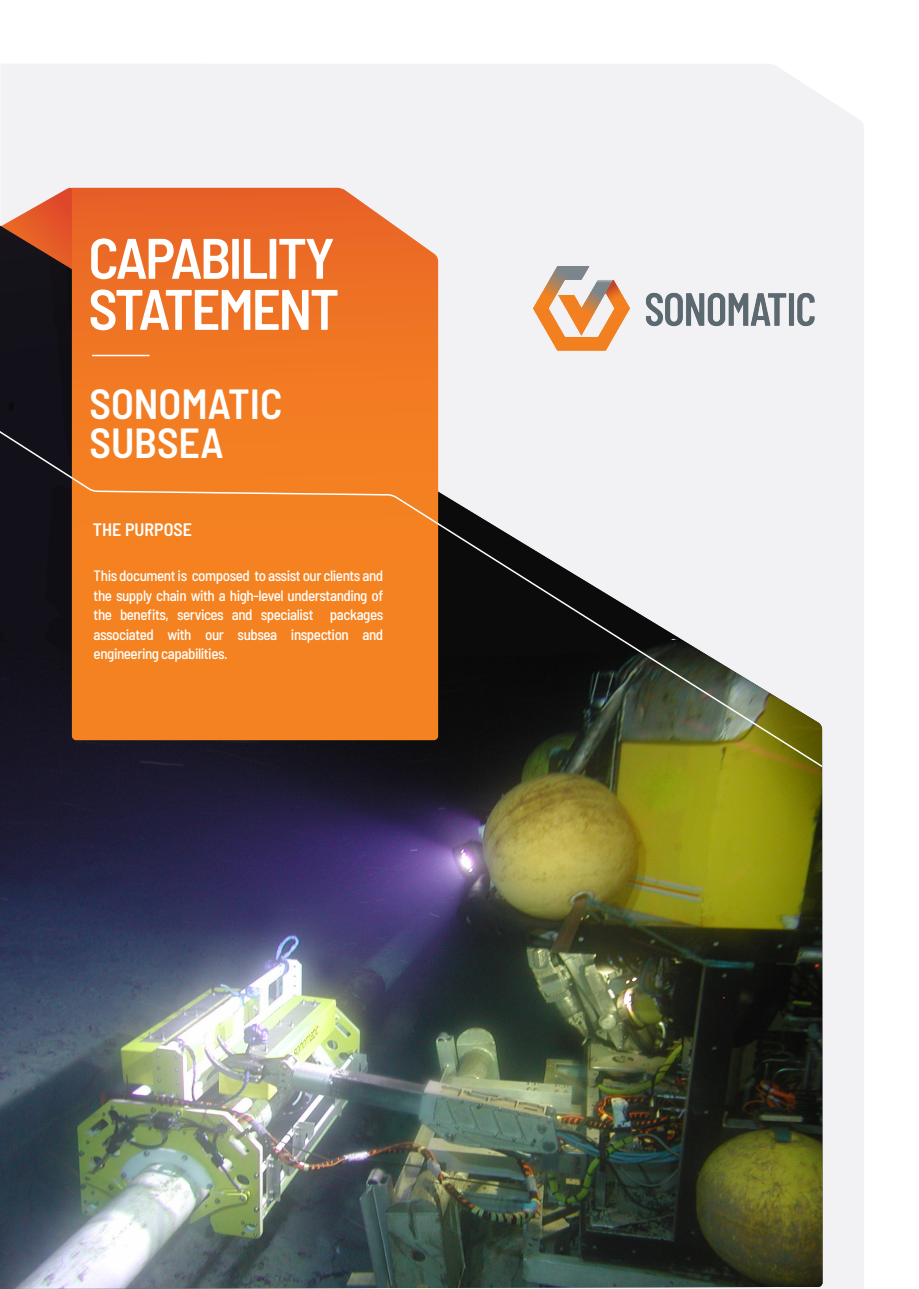
<style>
.page{position:relative;width:919px;height:1289px;background:#fff}
.page>*{position:absolute;margin:0;border:0;box-sizing:border-box;transform-origin:0 0}
.t1{font:600 semi-condensed 57px/51px "Barlow";letter-spacing:-.04em;color:#fff}
.t2{font:600 semi-condensed 42px/39px "Barlow";color:#fff}
.t3{font:600 semi-condensed 18px "Barlow";color:#fff}
.t4{font:500 semi-condensed 15px/19.5px "Barlow";letter-spacing:-.03em;color:#fff;text-align:justify}
</style>
<div class="page">
<div style="left:1px;top:64px;width:863px;height:1224px;background:#f2f2f4"></div>
<svg style="left:1px;top:188px;width:71px;height:34px"></svg>
<img style="left:0;top:226px;width:822px;height:1062px">
<svg style="left:72px;top:188px;width:366px;height:219px;background:#ed752c"></svg>
<svg style="left:0;top:407px;width:824px;height:361px"></svg>
<hr style="left:92px;top:355px;width:57px;height:1px;background:#fff">
<img style="left:533px;top:266px;width:284px;height:85px">
<h1 class="t1" style="left:88px;top:229px;width:252px">CAPABILITY<br>STATEMENT</h1>
<h2 class="t2" style="left:89px;top:381px;width:194px">SONOMATIC<br>SUBSEA</h2>
<p class="t3" style="left:93px;top:517px;width:100px">THE PURPOSE</p>
<p class="t4" style="left:94px;top:565px;width:291px">This document is composed to assist our clients and the supply chain with a high-level understanding of the benefits, services and specialist packages associated with our subsea inspection and engineering capabilities.</p>
</div>
